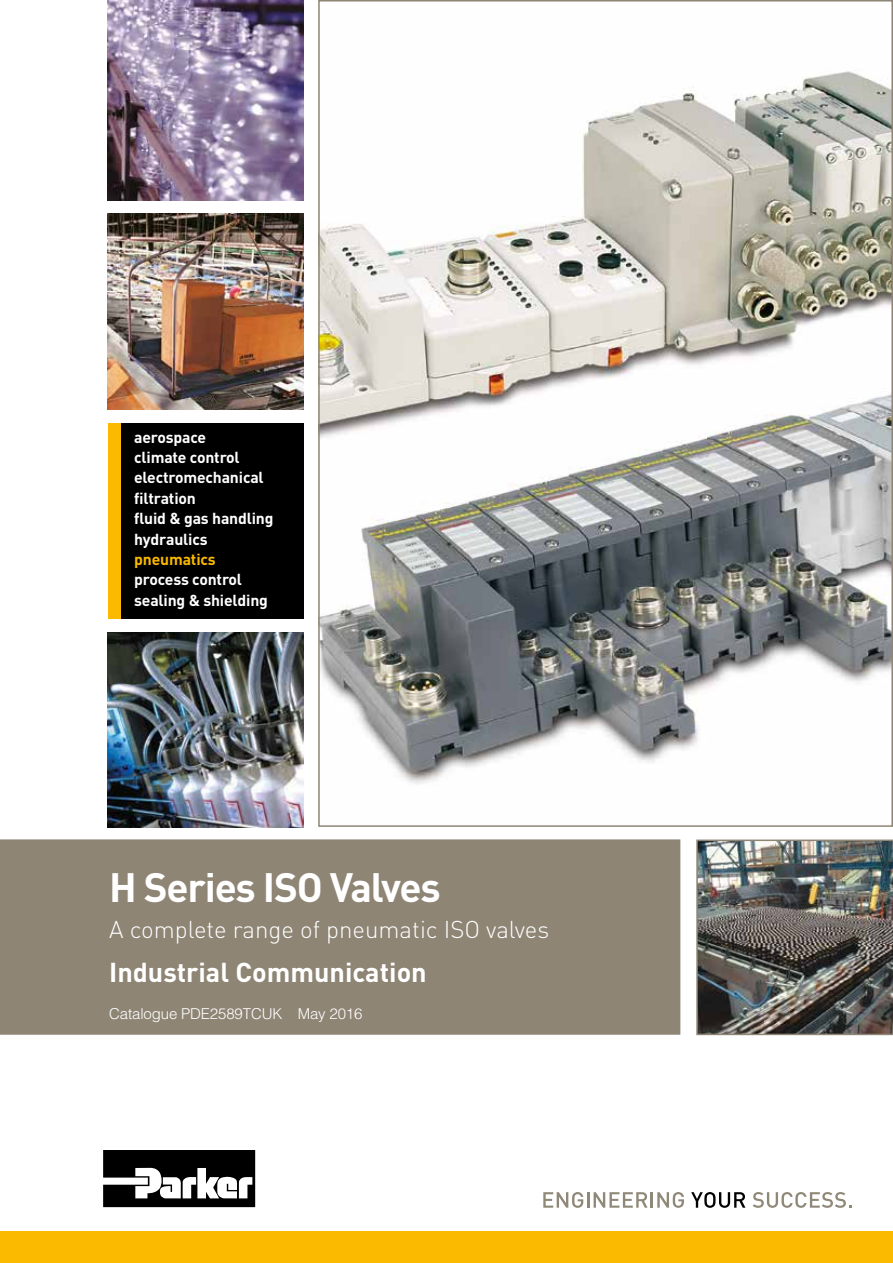
<style>
.page{position:relative;width:893px;height:1263px;background:#fff}
.page>*{position:absolute;margin:0;border:0;box-sizing:border-box;transform-origin:0 0}
.t1{font:700 40.5px "DINOT";letter-spacing:-.03em;color:#fff}
.t2{font:700 27px "DINOT";color:#fff}
.t3{font:300 24px "DINOT";color:#fff}
.t4{font:700 15.75px/20.4px "DINOT";letter-spacing:-.01em;color:#fff}
.t5{font:700 15.75px "DINOT";letter-spacing:-.01em;color:#fbba00}
.t6{font:300 15px "Helvetica";letter-spacing:-.01em;color:#fff}
</style>
<div class="page">
<div style="left:0;top:1232px;width:893px;height:31px;background:#fbba00"></div>
<svg style="left:103px;top:1150px;width:152px;height:57px"></svg>
<svg style="left:543px;top:1192px;width:141px;height:16px"></svg>
<svg style="left:691px;top:1192px;width:54px;height:16px"></svg>
<svg style="left:753px;top:1192px;width:99px;height:16px"></svg>
<div style="left:0;top:839px;width:680px;height:196px;background:#8e8575"></div>
<img style="left:696px;top:839px;width:197px;height:196px">
<img style="left:108px;top:214px;width:195px;height:196px">
<img style="left:108px;top:0;width:195px;height:200px">
<img style="left:108px;top:633px;width:195px;height:194px">
<img style="left:321px;top:71px;width:569px;height:713px">
<div style="left:108px;top:424px;width:17px;height:195px;background:#fbba00"></div>
<div style="left:121px;top:424px;width:182px;height:195px;background:#000"></div>
<p class="t4" style="left:134px;top:426px;width:141px">aerospace<br>climate control electromechanical filtration<br>fluid &amp; gas handling hydraulics</p>
<p class="t5" style="left:134px;top:549px;width:83px">pneumatics</p>
<p class="t4" style="left:134px;top:569px;width:135px">process control sealing &amp; shielding</p>
<h1 class="t1" style="left:109px;top:859px;width:333px">H Series ISO Valves</h1>
<h3 class="t3" style="left:109px;top:913px;width:442px">A complete range of pneumatic ISO valves</h3>
<h2 class="t2" style="left:109px;top:953px;width:319px">Industrial Communication</h2>
<p class="t6" style="left:109px;top:1004px;width:255px">Catalogue PDE2589TCUK May 2016</p>
</div>
